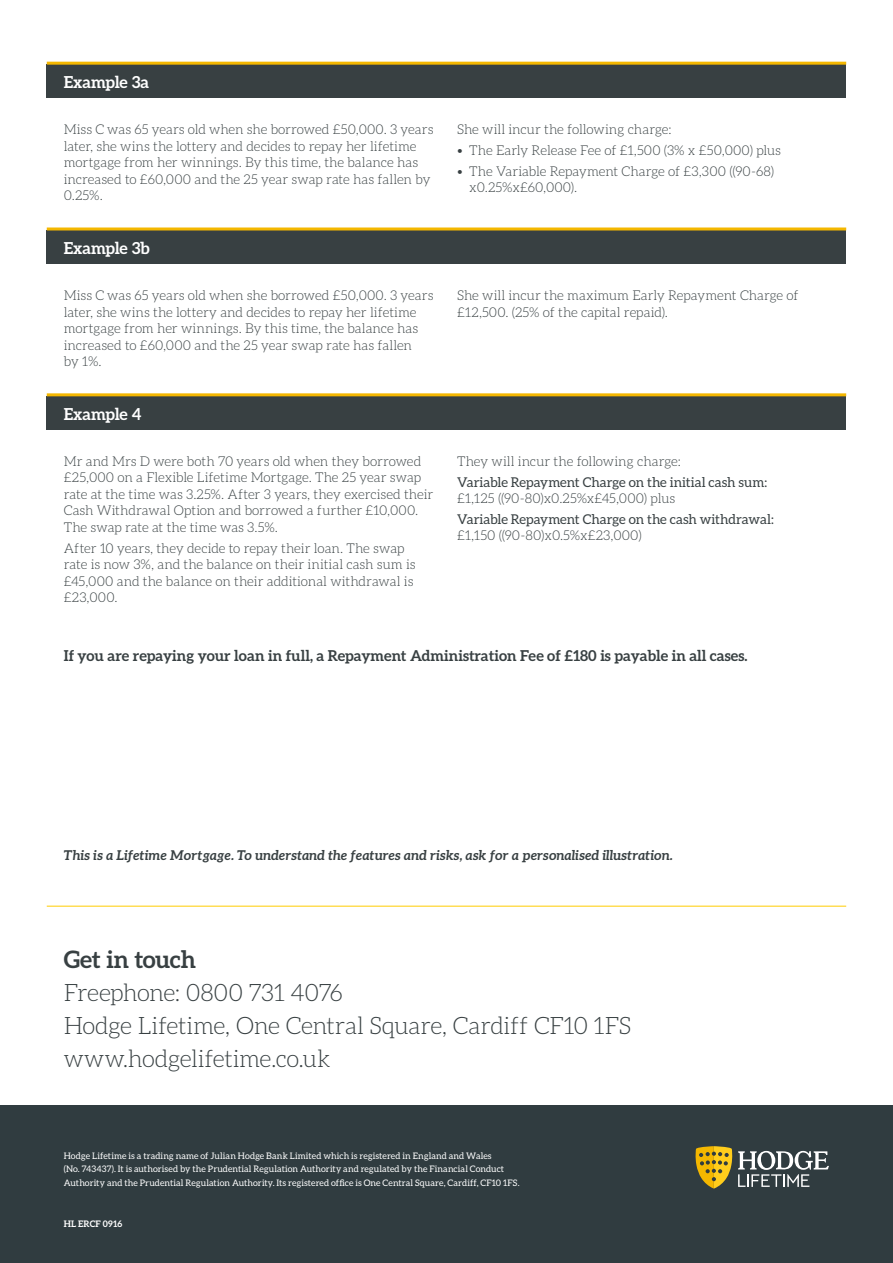
<style>
.page{position:relative;width:893px;height:1263px;background:#fff}
.page>*{position:absolute;margin:0;border:0;box-sizing:border-box;transform-origin:0 0}
.t1{font:300 24px/33px "Aleo";letter-spacing:-.015em;color:#384042}
.t2{font:700 24px "Aleo";letter-spacing:-.015em;color:#384042}
.t3{font:700 16.5px "Aleo";letter-spacing:-.01em;color:#fff}
.t4{font:700 15px "Aleo";color:#384042}
.t5{font:300 13.5px/16.5px "Aleo";letter-spacing:-.005em;color:#384042}
.t6{font:italic 700 13.5px "Aleo";letter-spacing:.005em;color:#384042}
.t7{font:13.5px "Aleo";color:#384042}
.t8{font:9px/13.5px "Aleo";letter-spacing:.015em;color:#fff}
.t9{font:700 9px "Aleo";letter-spacing:.015em;color:#fff}
</style>
<div class="page">
<div style="left:47px;top:65px;width:799px;height:33px;background:#384042"></div>
<hr style="left:47px;top:62px;width:799px;height:3px;background:#f4b700">
<div style="left:47px;top:230px;width:799px;height:33px;background:#384042"></div>
<hr style="left:47px;top:227px;width:799px;height:3px;background:#f4b700">
<div style="left:47px;top:396px;width:799px;height:33px;background:#384042"></div>
<hr style="left:47px;top:393px;width:799px;height:3px;background:#f4b700">
<div style="left:0;top:1106px;width:893px;height:157px;background:#303c40"></div>
<svg style="left:695px;top:1146px;width:134px;height:42px"></svg>
<hr style="left:47px;top:906px;width:799px;height:1px;background:#fc0">
<p class="t3" style="left:64px;top:72px;width:87px">Example 3a</p>
<p class="t5" style="left:64px;top:121px;width:371px">Miss C was 65 years old when she borrowed £50,000. 3 years later, she wins the lottery and decides to repay her lifetime mortgage from her winnings. By this time, the balance has increased to £60,000 and the 25 year swap rate has fallen by 0.25%.</p>
<p class="t5" style="left:457px;top:121px;width:216px">She will incur the following charge:</p>
<p class="t5" style="left:457px;top:142px;width:325px">• The Early Release Fee of £1,500 (3% x £50,000) plus</p>
<p class="t5" style="left:469px;top:163px;width:306px;text-indent:-12px">• The Variable Repayment Charge of £3,300 ((90-68) x0.25%x£60,000).</p>
<p class="t3" style="left:64px;top:238px;width:87px">Example 3b</p>
<p class="t5" style="left:64px;top:287px;width:371px">Miss C was 65 years old when she borrowed £50,000. 3 years later, she wins the lottery and decides to repay her lifetime mortgage from her winnings. By this time, the balance has increased to £60,000 and the 25 year swap rate has fallen<br>by 1%.</p>
<p class="t5" style="left:457px;top:287px;width:343px">She will incur the maximum Early Repayment Charge of £12,500. (25% of the capital repaid).</p>
<p class="t3" style="left:64px;top:404px;width:79px">Example 4</p>
<p class="t5" style="left:64px;top:453px;width:371px">Mr and Mrs D were both 70 years old when they borrowed £25,000 on a Flexible Lifetime Mortgage. The 25 year swap rate at the time was 3.25%. After 3 years, they exercised their Cash Withdrawal Option and borrowed a further £10,000.<br>The swap rate at the time was 3.5%.</p>
<p class="t5" style="left:64px;top:540px;width:353px">After 10 years, they decide to repay their loan. The swap rate is now 3%, and the balance on their initial cash sum is £45,000 and the balance on their additional withdrawal is £23,000.</p>
<p class="t5" style="left:457px;top:453px;width:225px">They will incur the following charge:</p>
<p class="t7" style="left:457px;top:474px;width:312px">Variable Repayment Charge on the initial cash sum:</p>
<p class="t5" style="left:457px;top:490px;width:220px">£1,125 ((90-80)x0.25%x£45,000) plus</p>
<p class="t7" style="left:457px;top:511px;width:318px">Variable Repayment Charge on the cash withdrawal:</p>
<p class="t5" style="left:457px;top:527px;width:186px">£1,150 ((90-80)x0.5%x£23,000)</p>
<p class="t4" style="left:64px;top:647px;width:685px">If you are repaying your loan in full, a Repayment Administration Fee of £180 is payable in all cases.</p>
<p class="t6" style="left:64px;top:848px;width:610px">This is a Lifetime Mortgage. To understand the features and risks, ask for a personalised illustration.</p>
<h1 class="t2" style="left:64px;top:945px;width:134px">Get in touch</h1>
<h1 class="t1" style="left:64px;top:976px;width:569px">Freephone: 0800 731 4076<br>Hodge Lifetime, One Central Square, Cardiff CF10 1FS www.hodgelifetime.co.uk</h1>
<p class="t8" style="left:64px;top:1148px;width:457px">Hodge Lifetime is a trading name of Julian Hodge Bank Limited which is registered in England and Wales<br>(No. 743437). It is authorised by the Prudential Regulation Authority and regulated by the Financial Conduct<br>Authority and the Prudential Regulation Authority. Its registered office is One Central Square, Cardiff, CF10 1FS.</p>
<p class="t9" style="left:64px;top:1219px;width:60px">HL ERCF 0916</p>
</div>
